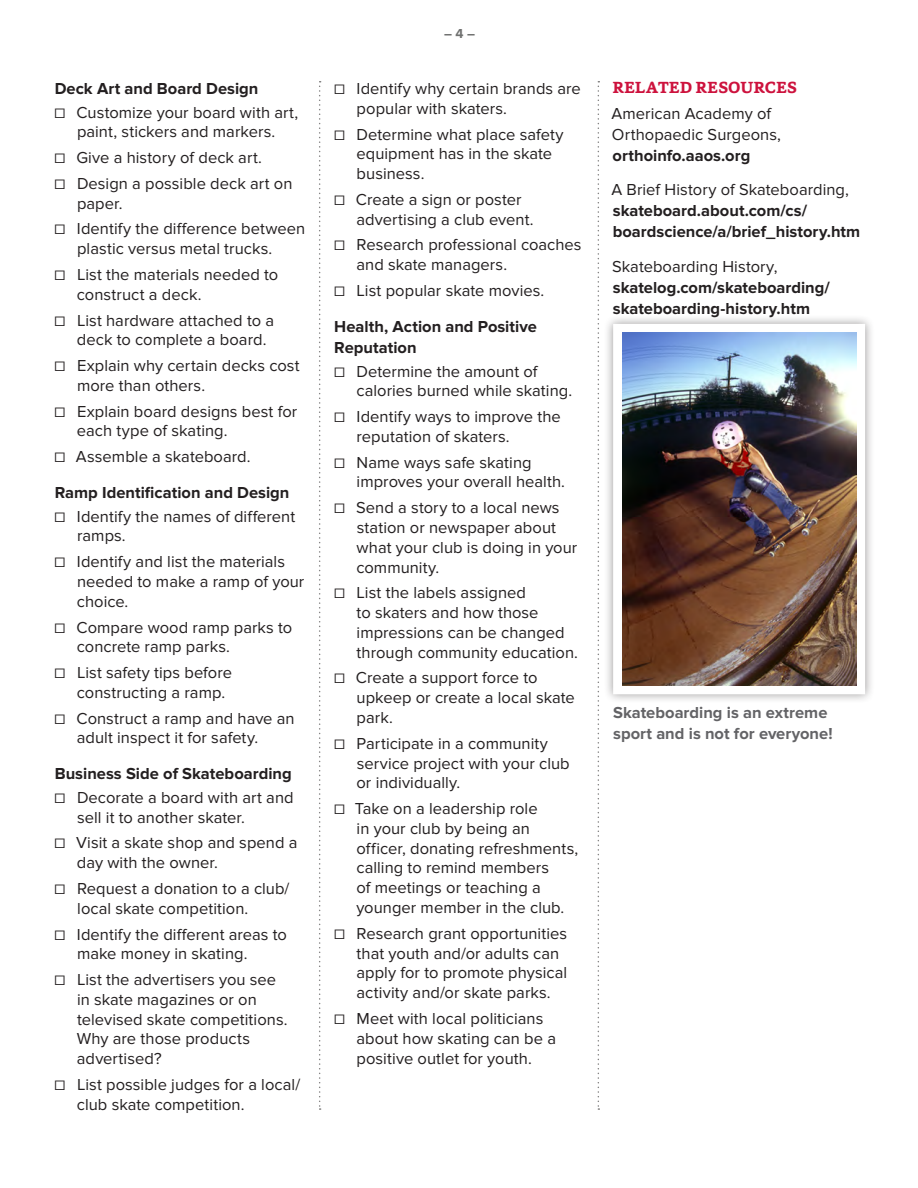
<style>
.page{position:relative;width:918px;height:1188px;background:#fff}
.page>*{position:absolute;margin:0;border:0;box-sizing:border-box;transform-origin:0 0}
.Resources{font:16.5px/19.8px "Proxima Nova";letter-spacing:.005em;color:#231f20}
.Resources-2{font:700 16.5px/21px "Proxima Nova";color:#231f20}
.S3_-_bullet_subheads{font:700 16.5px/21px "Proxima Nova";color:#231f20}
.S1_-_sidebar_subhead{font:700 16.5px/21px "Proxima Nova";color:#636366}
.S5_-_serif_subhead{font:700 16.5px "Capita";letter-spacing:.015em;color:#cd123d}
.t1{font:700 13.5px "Proxima Nova";color:#717271}
.s1{font-weight:700}
.s2{font-weight:400}
</style>
<div class="page">
<svg style="left:319px;top:81px;width:2px;height:1029px"></svg>
<svg style="left:598px;top:81px;width:1px;height:1029px"></svg>
<div style="left:603px;top:314px;width:272px;height:390px;background:#231f20;opacity:.45"></div>
<div style="left:613px;top:324px;width:252px;height:370px;background:#fff"></div>
<img style="left:622px;top:333px;width:235px;height:352px">
<p class="S3_-_bullet_subheads" style="left:55px;top:78px;width:205px">Deck Art and Board Design</p>
<p class="Resources" style="left:55px;top:102px;width:245px;text-align:center">☐ Customize your board with art, paint, stickers and markers.</p>
<p class="Resources" style="left:55px;top:148px;width:209px">☐ Give a history of deck art.</p>
<p class="Resources" style="left:77px;top:174px;width:217px;text-indent:-22px">☐ Design a possible deck art on paper.</p>
<p class="Resources" style="left:77px;top:219px;width:230px;text-indent:-22px">☐ Identify the difference between plastic versus metal trucks.</p>
<p class="Resources" style="left:77px;top:265px;width:203px;text-indent:-22px">☐ List the materials needed to construct a deck.</p>
<p class="Resources" style="left:77px;top:310px;width:199px;text-indent:-22px">☐ List hardware attached to a deck to complete a board.</p>
<p class="Resources" style="left:77px;top:356px;width:224px;text-indent:-22px">☐ Explain why certain decks cost more than others.</p>
<p class="Resources" style="left:77px;top:401px;width:222px;text-indent:-22px">☐ Explain board designs best for each type of skating.</p>
<p class="Resources" style="left:55px;top:447px;width:197px">☐ Assemble a skateboard.</p>
<p class="S3_-_bullet_subheads" style="left:55px;top:482px;width:236px">Ramp Identification and Design</p>
<p class="Resources" style="left:77px;top:507px;width:220px;text-indent:-22px">☐ Identify the names of different ramps.</p>
<p class="Resources" style="left:77px;top:552px;width:229px;text-indent:-22px">☐ Identify and list the materials needed to make a ramp of your choice.</p>
<p class="Resources" style="left:77px;top:617px;width:217px;text-indent:-22px">☐ Compare wood ramp parks to concrete ramp parks.</p>
<p class="Resources" style="left:77px;top:663px;width:157px;text-indent:-22px">☐ List safety tips before constructing a ramp.</p>
<p class="Resources" style="left:77px;top:708px;width:219px;text-indent:-22px">☐ Construct a ramp and have an adult inspect it for safety.</p>
<p class="S3_-_bullet_subheads" style="left:55px;top:764px;width:239px">Business Side of Skateboarding</p>
<p class="Resources" style="left:77px;top:788px;width:218px;text-indent:-23px">☐ Decorate a board with art and sell it to another skater.</p>
<p class="Resources" style="left:77px;top:833px;width:222px;text-indent:-22px">☐ Visit a skate shop and spend a day with the owner.</p>
<p class="Resources" style="left:77px;top:879px;width:214px;text-indent:-23px">☐ Request a donation to a club/ local skate competition.</p>
<p class="Resources" style="left:77px;top:924px;width:211px;text-indent:-22px">☐ Identify the different areas to make money in skating.</p>
<p class="Resources" style="left:77px;top:970px;width:212px;text-indent:-22px">☐ List the advertisers you see in skate magazines or on televised skate competitions.<br>Why are those products advertised?</p>
<p class="Resources" style="left:77px;top:1075px;width:225px;text-indent:-22px">☐ List possible judges for a local/ club skate competition.</p>
<p class="t1" style="left:444px;top:25px;width:32px">– 4 –</p>
<p class="Resources" style="left:357px;top:79px;width:226px;text-indent:-22px">☐ Identify why certain brands are popular with skaters.</p>
<p class="Resources" style="left:356px;top:124px;width:209px;text-indent:-22px">☐ Determine what place safety equipment has in the skate business.</p>
<p class="Resources" style="left:356px;top:190px;width:179px;text-indent:-22px">☐ Create a sign or poster advertising a club event.</p>
<p class="Resources" style="left:356px;top:235px;width:227px;text-indent:-22px">☐ Research professional coaches and skate managers.</p>
<p class="Resources" style="left:334px;top:281px;width:212px">☐ List popular skate movies.</p>
<p class="S3_-_bullet_subheads" style="left:334px;top:316px;width:204px">Health, Action and Positive<br>Reputation</p>
<p class="Resources" style="left:356px;top:361px;width:217px;text-indent:-22px">☐ Determine the amount of calories burned while skating.</p>
<p class="Resources" style="left:357px;top:407px;width:206px;text-indent:-22px">☐ Identify ways to improve the reputation of skaters.</p>
<p class="Resources" style="left:357px;top:452px;width:210px;text-indent:-22px">☐ Name ways safe skating improves your overall health.</p>
<p class="Resources" style="left:356px;top:498px;width:222px;text-indent:-22px">☐ Send a story to a local news station or newspaper about what your club is doing in your community.</p>
<p class="Resources" style="left:357px;top:583px;width:223px;text-indent:-22px">☐ List the labels assigned<br>to skaters and how those impressions can be changed through community education.</p>
<p class="Resources" style="left:357px;top:668px;width:220px;text-indent:-22px">☐ Create a support force to upkeep or create a local skate park.</p>
<p class="Resources" style="left:356px;top:734px;width:215px;text-indent:-22px">☐ Participate in a community service project with your club or individually.</p>
<p class="Resources" style="left:356px;top:799px;width:223px;text-indent:-22px">☐ Take on a leadership role<br>in your club by being an officer, donating refreshments, calling to remind members<br>of meetings or teaching a younger member in the club.</p>
<p class="Resources" style="left:356px;top:924px;width:212px;text-indent:-22px">☐ Research grant opportunities that youth and/or adults can apply for to promote physical activity and/or skate parks.</p>
<p class="Resources" style="left:356px;top:1009px;width:201px;text-indent:-22px">☐ Meet with local politicians about how skating can be a positive outlet for youth.</p>
<p class="S5_-_serif_subhead" style="left:613px;top:76px;width:186px">RELATED RESOURCES</p>
<p class="Resources" style="left:611px;top:103px;width:171px;line-height:21px">American Academy of<br>Orthopaedic Surgeons, <span class="s1">orthoinfo.aaos.org</span></p>
<p class="Resources-2" style="left:611px;top:180px;width:250px"><span class="s2">A Brief History of Skateboarding, </span>skateboard.about.com/cs/ boardscience/a/brief_history.htm</p>
<p class="Resources-2" style="left:612px;top:256px;width:219px"><span class="s2">Skateboarding History, </span>skatelog.com/skateboarding/ skateboarding-history.htm</p>
<p class="S1_-_sidebar_subhead" style="left:613px;top:702px;width:221px">Skateboarding is an extreme sport and is not for everyone!</p>
</div>
